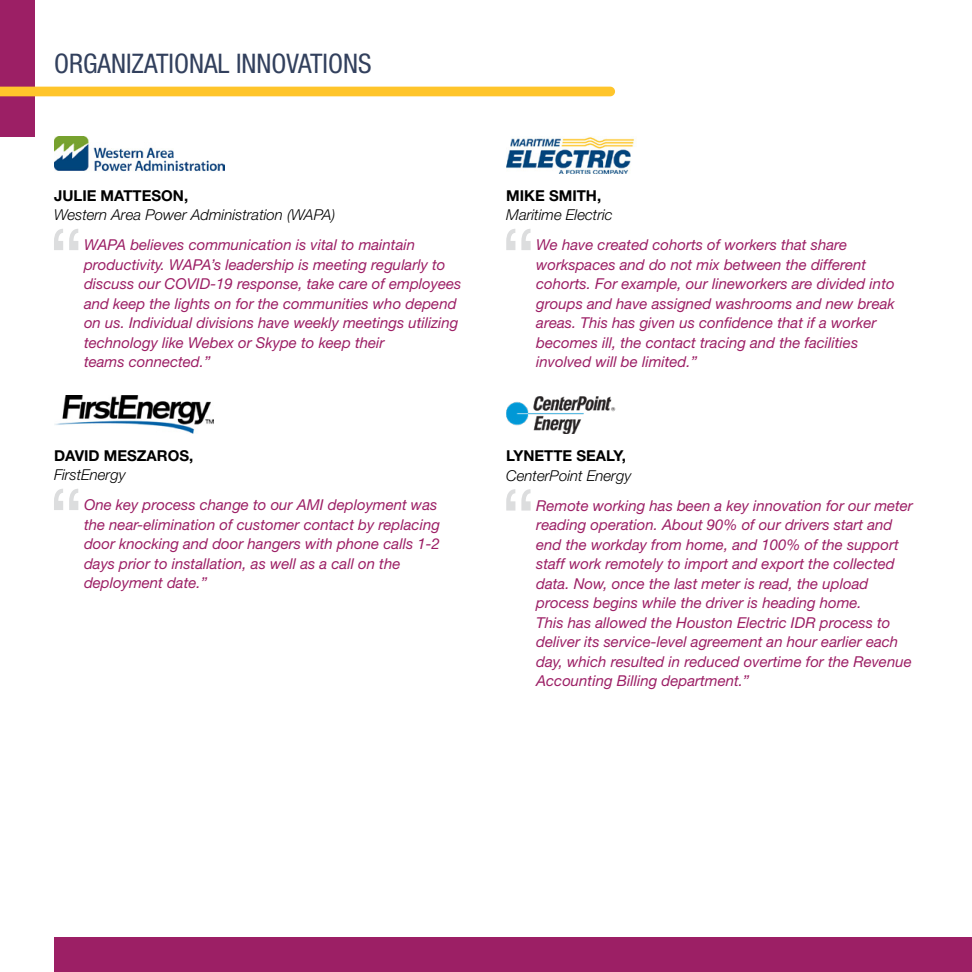
<style>
.page{position:relative;width:972px;height:972px;background:#fff}
.page>*{position:absolute;margin:0;border:0;box-sizing:border-box;transform-origin:0 0}
.t1{font:condensed 27px "Helvetica Neue LT Std";color:#32405d}
.t2{font:italic 15px/19.5px "Helvetica Neue LT Std";color:#9c1f65}
.t3{font:italic 300 15px "Helvetica Neue LT Std";color:#000}
.t4{font:700 15px "Helvetica Neue LT Std";color:#000}
</style>
<div class="page">
<div style="left:0;top:0;width:35px;height:136px;background:#9c1f65"></div>
<div style="left:0;top:87px;width:615px;height:9px;background:#ffc52b"></div>
<svg style="left:54px;top:229px;width:24px;height:21px"></svg>
<svg style="left:506px;top:229px;width:25px;height:21px"></svg>
<svg style="left:54px;top:489px;width:24px;height:21px"></svg>
<svg style="left:506px;top:489px;width:25px;height:22px"></svg>
<img style="left:54px;top:136px;width:171px;height:36px">
<img style="left:54px;top:396px;width:159px;height:38px">
<img style="left:506px;top:137px;width:128px;height:37px">
<img style="left:506px;top:396px;width:110px;height:38px">
<div style="left:54px;top:937px;width:918px;height:35px;background:#9c1f65"></div>
<h1 class="t1" style="left:54px;top:48px;width:319px">ORGANIZATIONAL INNOVATIONS</h1>
<p class="t4" style="left:54px;top:186px;width:136px">JULIE MATTESON,</p>
<p class="t3" style="left:54px;top:206px;width:283px">Western Area Power Administration (WAPA)</p>
<p class="t2" style="left:84px;top:235px;width:379px">WAPA believes communication is vital to maintain productivity. WAPA’s leadership is meeting regularly to discuss our COVID-19 response, take care of employees and keep the lights on for the communities who depend on us. Individual divisions have weekly meetings utilizing technology like Webex or Skype to keep their<br>teams connected.”</p>
<p class="t4" style="left:54px;top:446px;width:141px">DAVID MESZAROS,</p>
<p class="t3" style="left:54px;top:466px;width:73px">FirstEnergy</p>
<p class="t2" style="left:84px;top:495px;width:357px">One key process change to our AMI deployment was the near-elimination of customer contact by replacing door knocking and door hangers with phone calls 1-2 days prior to installation, as well as a call on the deployment date.”</p>
<p class="t4" style="left:506px;top:186px;width:96px">MIKE SMITH,</p>
<p class="t3" style="left:506px;top:206px;width:108px">Maritime Electric</p>
<p class="t2" style="left:536px;top:235px;width:360px">We have created cohorts of workers that share workspaces and do not mix between the different cohorts. For example, our lineworkers are divided into groups and have assigned washrooms and new break areas. This has given us confidence that if a worker becomes ill, the contact tracing and the facilities involved will be limited.”</p>
<p class="t4" style="left:506px;top:447px;width:121px">LYNETTE SEALY,</p>
<p class="t3" style="left:506px;top:467px;width:127px">CenterPoint Energy</p>
<p class="t2" style="left:536px;top:495px;width:378px">Remote working has been a key innovation for our meter reading operation. About 90% of our drivers start and end the workday from home, and 100% of the support staff work remotely to import and export the collected data. Now, once the last meter is read, the upload process begins while the driver is heading home.<br>This has allowed the Houston Electric IDR process to deliver its service-level agreement an hour earlier each day, which resulted in reduced overtime for the Revenue Accounting Billing department.”</p>
</div>
